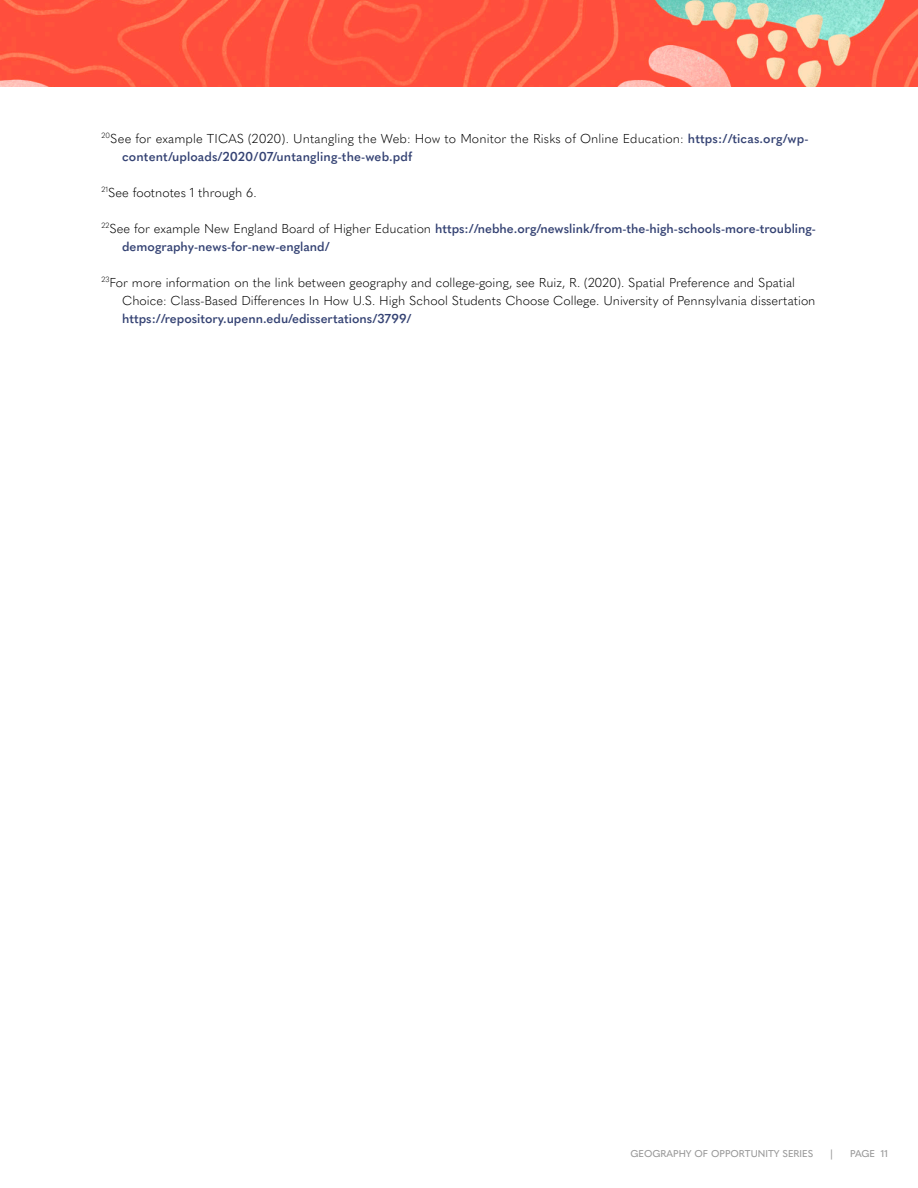
<style>
.page{position:relative;width:918px;height:1188px;background:#fff}
.page>*{position:absolute;margin:0;border:0;box-sizing:border-box;transform-origin:0 0}
.t1{font:300 12.75px/18px "Quasimoda";color:#000}
.t2{font:600 12.75px/18px "Quasimoda";color:#344273}
.t3{font:500 9.75px "Quasimoda";color:#999}
.s1{font-weight:600;color:#344273}
.s2{font-weight:300;color:#000}
</style>
<div class="page">
<img style="left:0;top:0;width:918px;height:87px">
<p class="t1" style="left:122px;top:128px;width:688px;text-indent:-20px"><sup>20</sup>See for example TICAS (2020). Untangling the Web: How to Monitor the Risks of Online Education: <span class="s1">https://ticas.org/wp&shy;content/uploads/2020/07/untangling-the-web.pdf</span></p>
<p class="t1" style="left:101px;top:182px;width:157px"><sup>21</sup>See footnotes 1 through 6.</p>
<p class="t2" style="left:122px;top:218px;width:695px;text-indent:-21px"><sup>22</sup><span class="s2">See for example New England Board of Higher Education</span> https://nebhe.org/newslink/from-the-high-schools-more-troubling&shy;demography-news-for-new-england/</p>
<p class="t1" style="left:122px;top:272px;width:695px;text-indent:-21px"><sup>23</sup>For more information on the link between geography and college-going, see Ruiz, R. (2020). Spatial Preference and Spatial<br>Choice: Class-Based Differences In How U.S. High School Students Choose College. University of Pennsylvania dissertation <span class="s1">https://repository.upenn.edu/edissertations/3799/</span></p>
<p class="t3" style="left:630px;top:1146px;width:184px">GEOGRAPHY OF OPPORTUNITY SERIES</p>
<p class="t3" style="left:831px;top:1146px;width:4px">|</p>
<p class="t3" style="left:850px;top:1146px;width:39px">PAGE 11</p>
</div>
